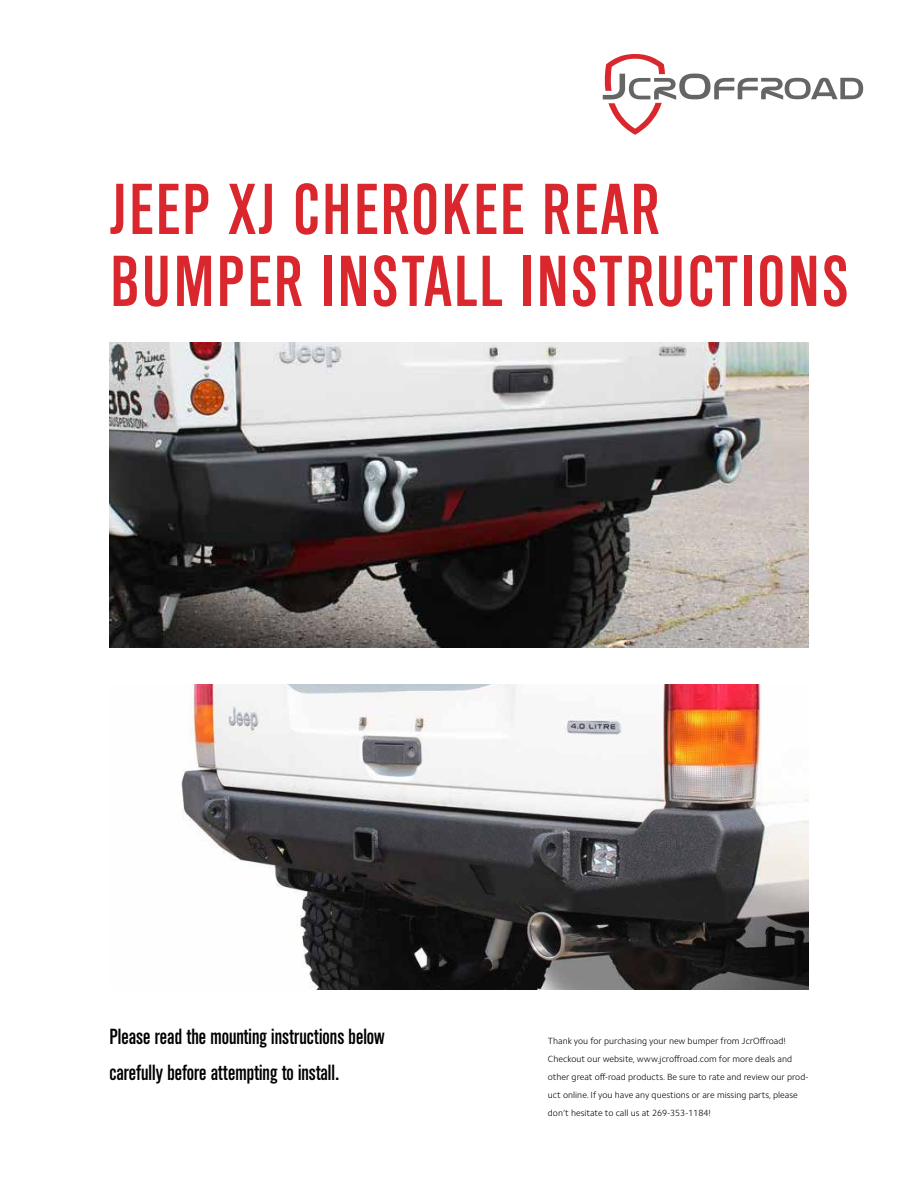
<style>
.page{position:relative;width:918px;height:1188px;background:#fff}
.page>*{position:absolute;margin:0;border:0;box-sizing:border-box;transform-origin:0 0}
.t1{font:69px/72px "Alpin Gothic CG No 2";letter-spacing:.035em;color:#d9272d}
.t2{font:21px/36px "Alpin Gothic CG No 2";color:#000}
.t3{font:300 9px/18px "Camphor Std";color:#000}
</style>
<div class="page">
<svg style="left:603px;top:54px;width:260px;height:81px"></svg>
<img style="left:110px;top:342px;width:698px;height:306px">
<img style="left:181px;top:684px;width:627px;height:306px">
<h1 class="t1" style="left:110px;top:174px;width:740px">JEEP XJ CHEROKEE REAR<br>BUMPER INSTALL INSTRUCTIONS</h1>
<h2 class="t2" style="left:109px;top:1019px;width:277px">Please read the mounting instructions below carefully before attempting to install.</h2>
<p class="t3" style="left:548px;top:1032px;width:262px">Thank you for purchasing your new bumper from JcrOffroad!<br>Checkout our website, www.jcroffroad.com for more deals and other great off-road products. Be sure to rate and review our prod&shy;uct online. If you have any questions or are missing parts, please don’t hesitate to call us at 269-353-1184!</p>
</div>
